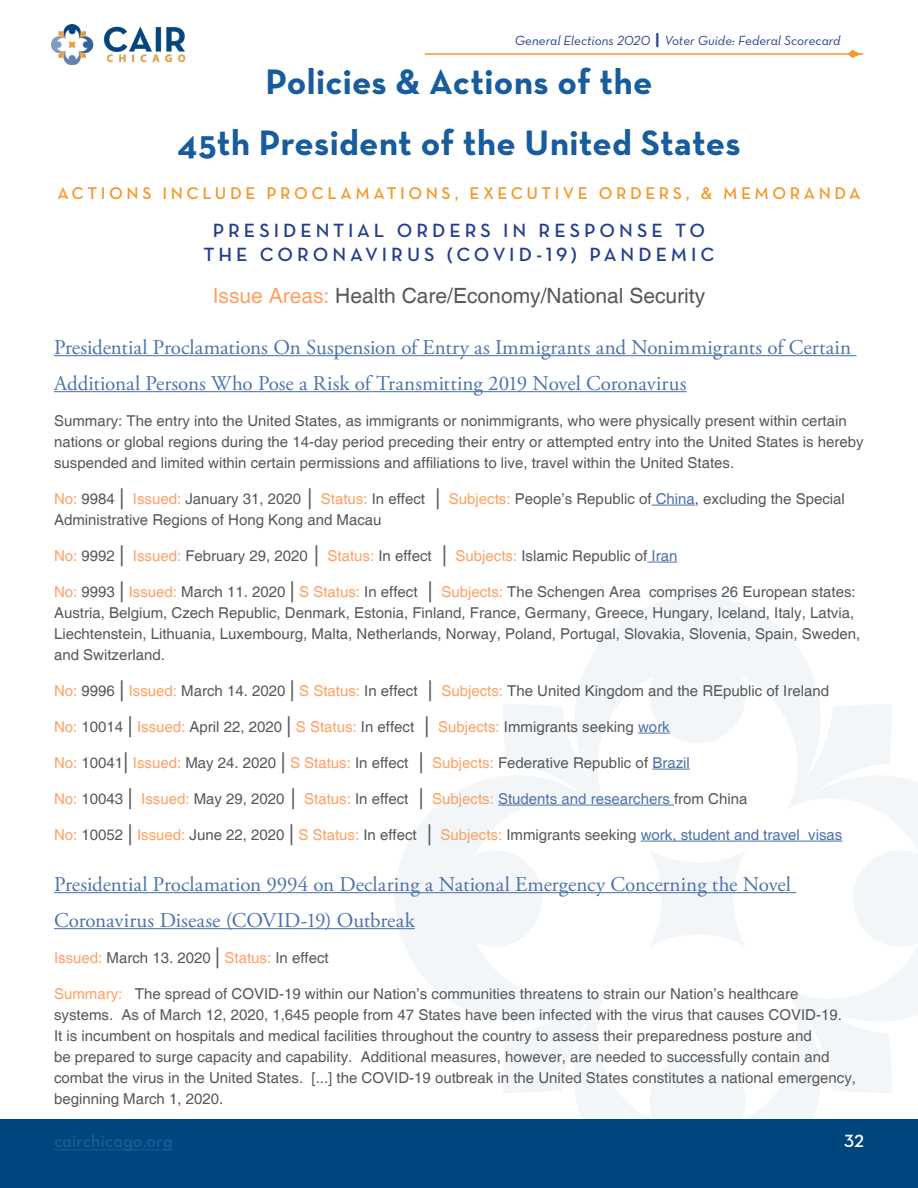
<style>
.page{position:relative;width:918px;height:1188px;background:#fff}
.page>*{position:absolute;margin:0;border:0;box-sizing:border-box;transform-origin:0 0}
.t1{font:700 36px/61.2px "Neutra Text";letter-spacing:.005em;color:#175d9e;text-align:center}
.Body{font:21px/36px "Adobe Garamond Pro";color:#4d72ac}
.Body-2{font:21px "Helvetica";color:#57585a}
.Subheader{font:19.5px "Neutra Text Demi Alt";letter-spacing:.205em;color:#253f8e}
.t2{font:18px "Neutra Text Demi Alt";color:#175d9e}
.t3{font:18px "Neutra Text Demi Alt";color:#fff}
.Subheader-2{font:17.25px "Neutra Text Demi Alt";letter-spacing:.2em;color:#f79727}
.Body-3{font:15px/21px "Helvetica";color:#57585a}
.t4{font:13.5px "Neutra Text Book Italic Alt";color:#253f8e}
.s1{font-family:"Neutra Text";font-weight:700;font-size:16.5px}
.s2{color:#ffa065}
.s3{font-size:21px}
.s4{color:#4d72ac}
</style>
<div class="page">
<div style="left:0;top:1119px;width:918px;height:69px;background:#00467e"></div>
<hr style="left:54px;top:1149px;width:119px;height:1px;background:#175d9e">
<img style="left:52px;top:24px;width:134px;height:40px">
<hr style="left:425px;top:53px;width:426px;height:2px;background:#f79727">
<svg style="left:848px;top:50px;width:16px;height:8px"></svg>
<svg style="left:576px;top:596px;width:244px;height:173px;fill:#f3f6f8"></svg>
<svg style="left:395px;top:777px;width:200px;height:243px;fill:#f3f6f8"></svg>
<svg style="left:503px;top:704px;width:106px;height:106px"></svg>
<svg style="left:576px;top:1054px;width:243px;height:65px;fill:#f3f6f8"></svg>
<svg style="left:503px;top:987px;width:106px;height:106px"></svg>
<svg style="left:786px;top:704px;width:132px;height:389px"></svg>
<div style="left:649px;top:850px;width:98px;height:97px;background:#f3f6f8"></div>
<hr style="left:54px;top:355px;width:802px;height:1px;background:#4d72ac">
<hr style="left:54px;top:391px;width:633px;height:1px;background:#4d72ac">
<hr style="left:652px;top:505px;width:43px;height:1px;background:#4d72ac">
<hr style="left:647px;top:562px;width:30px;height:1px;background:#4d72ac">
<hr style="left:638px;top:733px;width:32px;height:1px;background:#4d72ac">
<hr style="left:652px;top:769px;width:38px;height:1px;background:#4d72ac">
<hr style="left:498px;top:805px;width:176px;height:1px;background:#4d72ac">
<hr style="left:641px;top:841px;width:201px;height:1px;background:#4d72ac">
<hr style="left:54px;top:892px;width:742px;height:1px;background:#4d72ac">
<hr style="left:54px;top:928px;width:361px;height:1px;background:#4d72ac">
<p class="t4" style="left:515px;top:33px;width:327px">General Elections 2020 <span class="s1">|</span> Voter Guide: Federal Scorecard</p>
<p class="t1" style="left:177px;top:51px;width:565px">Policies &amp; Actions of the<br>45th President of the United States</p>
<p class="Subheader-2" style="left:57px;top:182px;width:805px">ACTIONS INCLUDE PROCLAMATIONS, EXECUTIVE ORDERS, &amp; MEMORANDA</p>
<p class="Subheader" style="left:213px;top:219px;width:494px">PRESIDENTIAL ORDERS IN RESPONSE TO</p>
<p class="Subheader" style="left:204px;top:242px;width:512px">THE CORONAVIRUS (COVID-19) PANDEMIC</p>
<p class="Body-2" style="left:213px;top:283px;width:494px"><span class="s2">Issue Areas:</span> Health Care/Economy/National Security</p>
<p class="Body" style="left:54px;top:330px;width:799px">Presidential Proclamations On Suspension of Entry as Immigrants and Nonimmigrants of Certain<br>Additional Persons Who Pose a Risk of Transmitting 2019 Novel Coronavirus</p>
<p class="Body-3" style="left:54px;top:410px;width:811px">Summary: The entry into the United States, as immigrants or nonimmigrants, who were physically present within certain nations or global regions during the 14-day period preceding their entry or attempted entry into the United States is hereby suspended and limited within certain permissions and affiliations to live, travel within the United States.</p>
<p class="Body-3" style="left:54px;top:488px;width:792px"><span class="s2">No:</span> 9984 <span class="s3">|</span> <span class="s2">Issued:</span> January 31, 2020 <span class="s3">|</span> <span class="s2">Status:</span> In effect <span class="s3">|</span> <span class="s2">Subjects:</span> People’s Republic of <span class="s4">China</span>, excluding the Special<br>Administrative Regions of Hong Kong and Macau</p>
<p class="Body-3" style="left:54px;top:545px;width:625px"><span class="s2">No:</span> 9992 <span class="s3">|</span> <span class="s2">Issued:</span> February 29, 2020 <span class="s3">|</span> <span class="s2">Status:</span> In effect <span class="s3">|</span> <span class="s2">Subjects:</span> Islamic Republic of <span class="s4">Iran</span></p>
<p class="Body-3" style="left:54px;top:581px;width:808px"><span class="s2">No:</span> 9993 <span class="s3">|</span> <span class="s2">Issued:</span> March 11. 2020 <span class="s3">|</span> <span class="s2">S Status:</span> In effect <span class="s3">|</span> <span class="s2">Subjects:</span> The Schengen Area comprises 26 European states:<br>Austria, Belgium, Czech Republic, Denmark, Estonia, Finland, France, Germany, Greece, Hungary, Iceland, Italy, Latvia, Liechtenstein, Lithuania, Luxembourg, Malta, Netherlands, Norway, Poland, Portugal, Slovakia, Slovenia, Spain, Sweden, and Switzerland.</p>
<p class="Body-3" style="left:54px;top:680px;width:777px"><span class="s2">No:</span> 9996 <span class="s3">|</span> <span class="s2">Issued:</span> March 14. 2020 <span class="s3">|</span> <span class="s2">S Status:</span> In effect <span class="s3">|</span> <span class="s2">Subjects:</span> The United Kingdom and the REpublic of Ireland</p>
<p class="Body-3" style="left:54px;top:716px;width:617px"><span class="s2">No:</span> 10014 <span class="s3">|</span> <span class="s2">Issued:</span> April 22, 2020 <span class="s3">|</span> <span class="s2">S Status:</span> In effect <span class="s3">|</span> <span class="s2">Subjects:</span> Immigrants seeking <span class="s4">work</span></p>
<p class="Body-3" style="left:54px;top:752px;width:637px"><span class="s2">No:</span> 10041<span class="s3">|</span> <span class="s2">Issued:</span> May 24. 2020 <span class="s3">|</span> <span class="s2">S Status:</span> In effect <span class="s3">|</span> <span class="s2">Subjects:</span> Federative Republic of <span class="s4">Brazil</span></p>
<p class="Body-3" style="left:54px;top:788px;width:695px"><span class="s2">No:</span> 10043 <span class="s3">|</span> <span class="s2">Issued:</span> May 29, 2020 <span class="s3">|</span> <span class="s2">Status:</span> In effect <span class="s3">|</span> <span class="s2">Subjects:</span> <span class="s4">Students and researchers</span> from China</p>
<p class="Body-3" style="left:54px;top:824px;width:790px"><span class="s2">No:</span> 10052 <span class="s3">|</span> <span class="s2">Issued:</span> June 22, 2020 <span class="s3">|</span> <span class="s2">S Status:</span> In effect <span class="s3">|</span> <span class="s2">Subjects:</span> Immigrants seeking <span class="s4">work, student and travel visas</span></p>
<p class="Body" style="left:54px;top:867px;width:739px">Presidential Proclamation 9994 on Declaring a National Emergency Concerning the Novel<br>Coronavirus Disease (COVID-19) Outbreak</p>
<p class="Body-3" style="left:54px;top:947px;width:276px"><span class="s2">Issued:</span> March 13. 2020 <span class="s3">|</span> <span class="s2">Status:</span> In effect</p>
<p class="Body-3" style="left:54px;top:983px;width:804px"><span class="s2">Summary:</span> The spread of COVID-19 within our Nation’s communities threatens to strain our Nation’s healthcare systems. As of March 12, 2020, 1,645 people from 47 States have been infected with the virus that causes COVID-19.<br>It is incumbent on hospitals and medical facilities throughout the country to assess their preparedness posture and<br>be prepared to surge capacity and capability. Additional measures, however, are needed to successfully contain and combat the virus in the United States. [...] the COVID-19 outbreak in the United States constitutes a national emergency, beginning March 1, 2020.</p>
<p class="t2" style="left:54px;top:1130px;width:120px">cairchicago.org</p>
<p class="t3" style="left:844px;top:1130px;width:21px">32</p>
</div>
